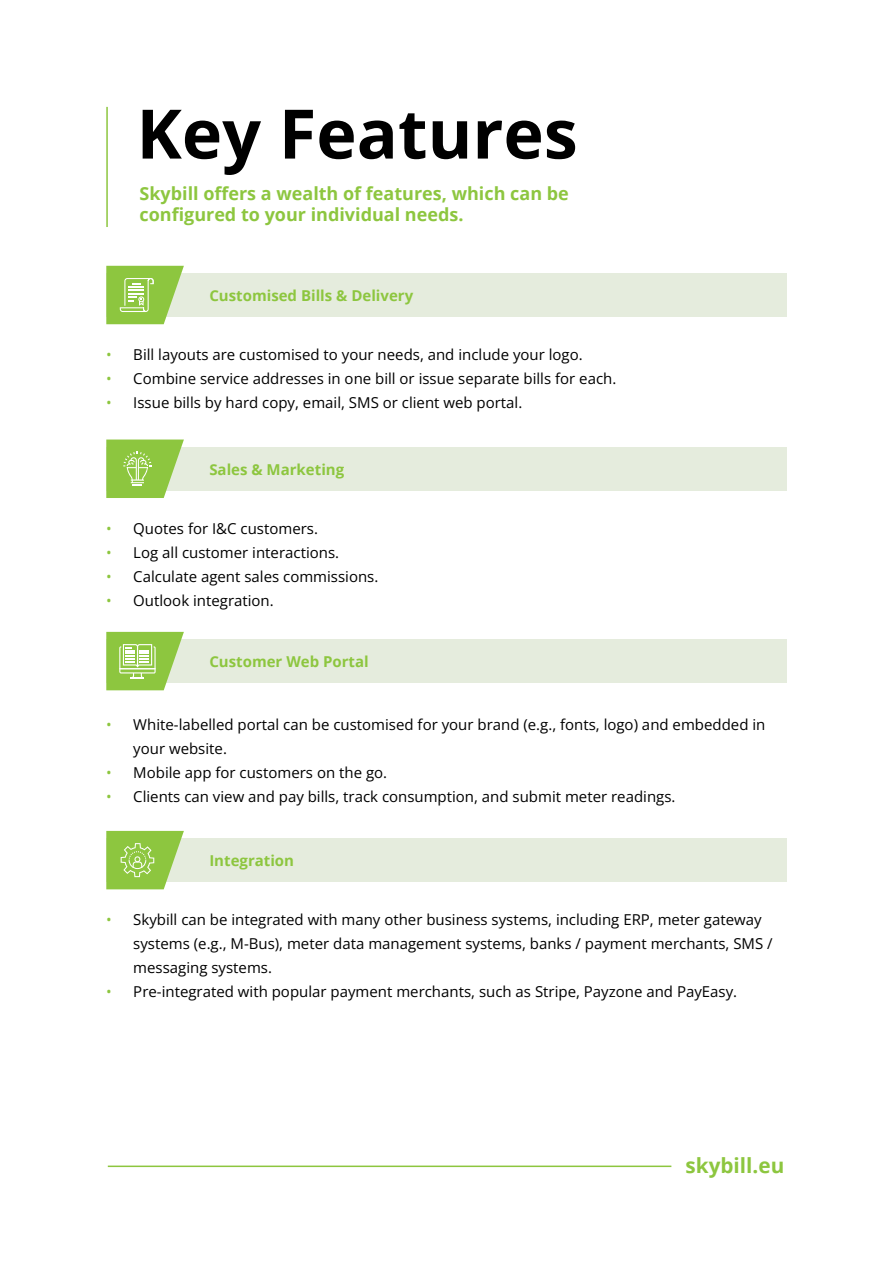
<style>
.page{position:relative;width:893px;height:1263px;background:#fff}
.page>*{position:absolute;margin:0;border:0;box-sizing:border-box;transform-origin:0 0}
.t1{font:700 68.25px "Open Sans";color:#000}
.t2{font:700 20.7px "Open Sans";color:#8dc63f}
.t3{font:700 18px/21.6px "Open Sans";color:#8dc63f}
.t4{font:15px/24px "Open Sans";color:#000}
.t5{font:700 15px "Open Sans";color:#8dc63f}
.s1{color:#8dc63f}
</style>
<div class="page">
<hr style="left:106px;top:107px;width:2px;height:120px;background:#8dc63f">
<hr style="left:108px;top:1165px;width:563px;height:2px;background:#8dc63f">
<div style="left:106px;top:273px;width:681px;height:44px;background:#e5ecdd"></div>
<svg style="left:106px;top:266px;width:78px;height:58px;background:#a2cf63"></svg>
<div style="left:106px;top:447px;width:681px;height:43px;background:#e5ecdd"></div>
<div style="left:106px;top:639px;width:681px;height:44px;background:#e5ecdd"></div>
<div style="left:106px;top:838px;width:681px;height:44px;background:#e5ecdd"></div>
<svg style="left:106px;top:439px;width:78px;height:59px;background:#a0ce60"></svg>
<svg style="left:106px;top:632px;width:78px;height:58px;background:#a7d26b"></svg>
<svg style="left:106px;top:831px;width:78px;height:58px;background:#9fce5e"></svg>
<h1 class="t1" style="left:136px;top:86px;width:443px">Key Features</h1>
<p class="t3" style="left:139px;top:182px;width:431px">Skybill offers a wealth of features, which can be configured to your individual needs.</p>
<p class="t5" style="left:209px;top:285px;width:205px">Customised Bills &amp; Delivery</p>
<p class="t4" style="left:106px;top:342px;width:478px"><span class="s1">•</span> Bill layouts are customised to your needs, and include your logo.</p>
<p class="t4" style="left:106px;top:366px;width:511px"><span class="s1">•</span> Combine service addresses in one bill or issue separate bills for each.</p>
<p class="t4" style="left:106px;top:390px;width:418px"><span class="s1">•</span> Issue bills by hard copy, email, SMS or client web portal.</p>
<p class="t5" style="left:209px;top:458px;width:136px">Sales &amp; Marketing</p>
<p class="t4" style="left:106px;top:516px;width:213px"><span class="s1">•</span> Quotes for I&amp;C customers.</p>
<p class="t4" style="left:106px;top:540px;width:234px"><span class="s1">•</span> Log all customer interactions.</p>
<p class="t4" style="left:106px;top:564px;width:274px"><span class="s1">•</span> Calculate agent sales commissions.</p>
<p class="t4" style="left:106px;top:588px;width:169px"><span class="s1">•</span> Outlook integration.</p>
<p class="t5" style="left:209px;top:651px;width:161px">Customer Web Portal</p>
<p class="t4" style="left:133px;top:712px;width:634px;text-indent:-27px"><span class="s1">•</span> White-labelled portal can be customised for your brand (e.g., fonts, logo) and embedded in your website.</p>
<p class="t4" style="left:106px;top:760px;width:282px"><span class="s1">•</span> Mobile app for customers on the go.</p>
<p class="t4" style="left:106px;top:784px;width:571px"><span class="s1">•</span> Clients can view and pay bills, track consumption, and submit meter readings.</p>
<p class="t5" style="left:209px;top:850px;width:86px">Integration</p>
<p class="t4" style="left:133px;top:907px;width:641px;text-indent:-27px"><span class="s1">•</span> Skybill can be integrated with many other business systems, including ERP, meter gateway systems (e.g., M-Bus), meter data management systems, banks / payment merchants, SMS / messaging systems.</p>
<p class="t4" style="left:106px;top:979px;width:632px"><span class="s1">•</span> Pre-integrated with popular payment merchants, such as Stripe, Payzone and PayEasy.</p>
<h2 class="t2" style="left:686px;top:1150px;width:100px">skybill.eu</h2>
</div>
